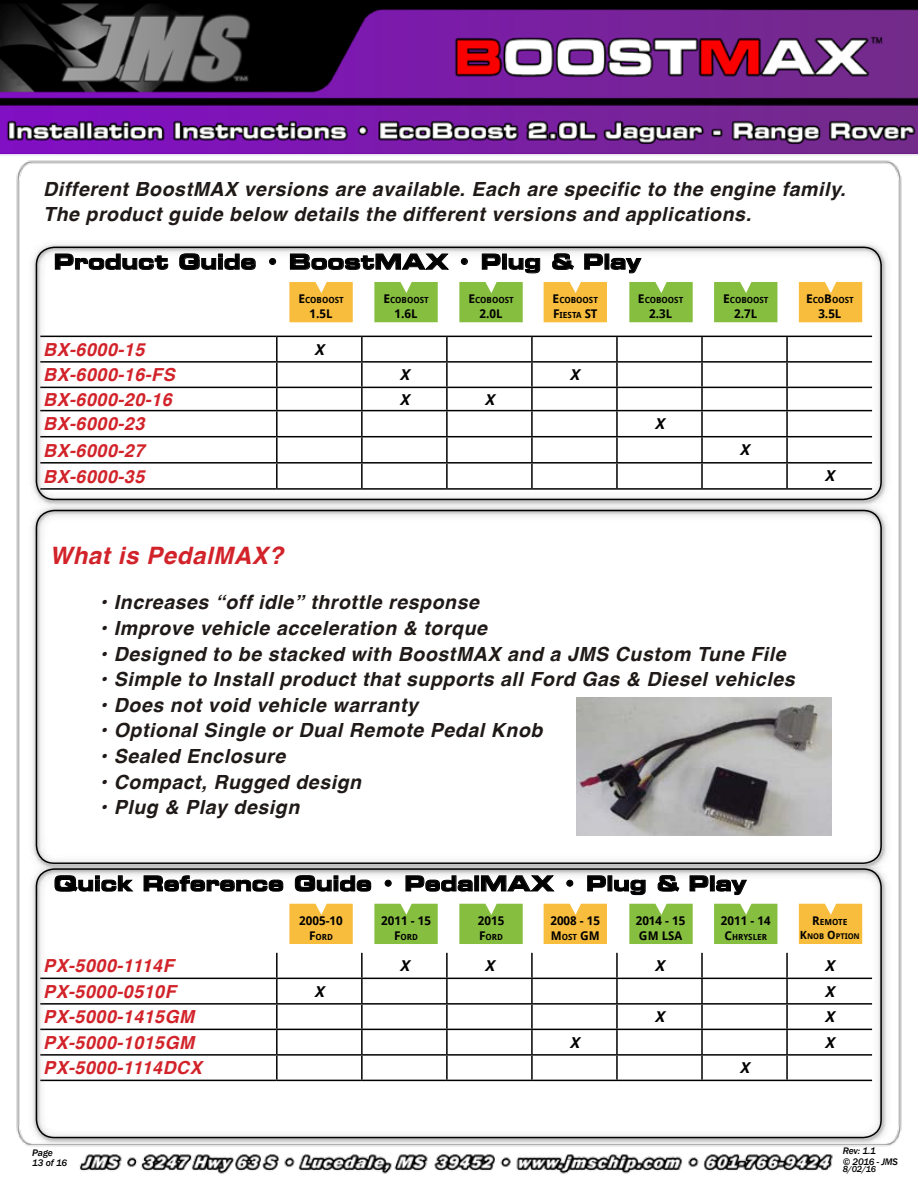
<style>
.page{position:relative;width:918px;height:1188px;background:#fff}
.page>*{position:absolute;margin:0;border:0;box-sizing:border-box;transform-origin:0 0}
.t1{font:italic 700 24px "Helvetica";letter-spacing:.025em;color:#d2232a}
.t2{font:700 expanded 20.85px "Square 721 BT";letter-spacing:-.005em;color:#000}
.t3{font:italic 700 19.5px/25.7px "Helvetica";letter-spacing:.03em;color:#1f1a17}
.t4{font:italic 700 18px "Helvetica";letter-spacing:.025em;color:#d2232a}
.t5{font:italic 700 15px "Helvetica";color:#000}
.t6{font:700 12px/14.4px "Droid Sans";color:#000}
.t7{font:700 12px/14.4px "Droid Sans";color:#010000}
.t8{font:italic 500 9.75px/10.5px "Franklin Gothic";letter-spacing:-.01em;color:#000}
.t9{font:italic 500 9px "Franklin Gothic";color:#000}
.t10{font:700 8.4px/14.4px "Droid Sans";color:#000}
.t11{font:700 8.4px "Droid Sans";color:#010000}
.t12{font:700 7.8px "Droid Sans";color:#000}
.s1{font-size:12px}
.s2{font-size:8.4px}
.s3{font-size:11.25px}
</style>
<div class="page">
<img style="left:0;top:0;width:918px;height:1174px">
<p class="t3" style="left:43px;top:176px;width:804px">Different BoostMAX versions are available. Each are specific to the engine family.<br>The product guide below details the different versions and applications.</p>
<p class="t2" style="left:54px;top:249px;width:589px">Product Guide • BoostMAX • Plug &amp; Play</p>
<p class="t11" style="left:298px;top:294px;width:47px"><span class="s1">E</span> COBOOST</p>
<p class="t7" style="left:310px;top:306px;width:25px">1.5L</p>
<p class="t11" style="left:468px;top:294px;width:47px"><span class="s1">E</span> COBOOST</p>
<p class="t7" style="left:480px;top:306px;width:25px">2.0L</p>
<p class="t10" style="left:553px;top:293px;width:47px"><span class="s1">E</span> COBOOST<br><span class="s1">F</span>IESTA <span class="s1">ST</span></p>
<p class="t10" style="left:638px;top:293px;width:47px"><span class="s1">E</span> COBOOST</p>
<p class="t6" style="left:649px;top:306px;width:25px">2.3L</p>
<p class="t10" style="left:383px;top:293px;width:47px"><span class="s1">E</span> COBOOST</p>
<p class="t6" style="left:395px;top:306px;width:25px">1.6L</p>
<p class="t10" style="left:723px;top:293px;width:47px"><span class="s1">E</span> COBOOST</p>
<p class="t6" style="left:734px;top:306px;width:25px">2.7L</p>
<p class="t10" style="left:806px;top:293px;width:49px"><span class="s1">E</span>CO<span class="s1">B</span>OOST</p>
<p class="t6" style="left:818px;top:306px;width:25px">3.5L</p>
<p class="t4" style="left:43px;top:335px;width:103px">BX-6000-15</p>
<p class="t5" style="left:314px;top:337px;width:12px">X</p>
<p class="t4" style="left:43px;top:360px;width:133px">BX-6000-16-FS</p>
<p class="t5" style="left:399px;top:363px;width:12px">X</p>
<p class="t5" style="left:569px;top:363px;width:12px">X</p>
<p class="t4" style="left:43px;top:385px;width:130px">BX-6000-20-16</p>
<p class="t5" style="left:399px;top:387px;width:12px">X</p>
<p class="t5" style="left:484px;top:387px;width:12px">X</p>
<p class="t4" style="left:43px;top:409px;width:103px">BX-6000-23</p>
<p class="t5" style="left:654px;top:412px;width:12px">X</p>
<p class="t4" style="left:43px;top:435px;width:103px">BX-6000-27</p>
<p class="t5" style="left:740px;top:438px;width:12px">X</p>
<p class="t4" style="left:43px;top:461px;width:103px">BX-6000-35</p>
<p class="t5" style="left:825px;top:464px;width:12px">X</p>
<p class="t1" style="left:49px;top:536px;width:235px">What is PedalMAX?</p>
<p class="t3" style="left:100px;top:590px;width:380px">• Increases “off idle” throttle response</p>
<p class="t3" style="left:100px;top:615px;width:388px">• Improve vehicle acceleration &amp; torque</p>
<p class="t3" style="left:100px;top:641px;width:687px">• Designed to be stacked with BoostMAX and a JMS Custom Tune File</p>
<p class="t3" style="left:100px;top:667px;width:696px">• Simple to Install product that supports all Ford Gas &amp; Diesel vehicles</p>
<p class="t3" style="left:100px;top:692px;width:319px">• Does not void vehicle warranty</p>
<p class="t3" style="left:100px;top:718px;width:444px">• Optional Single or Dual Remote Pedal Knob</p>
<p class="t3" style="left:100px;top:743px;width:186px">• Sealed Enclosure</p>
<p class="t3" style="left:100px;top:769px;width:262px">• Compact, Rugged design</p>
<p class="t3" style="left:100px;top:795px;width:200px">• Plug &amp; Play design</p>
<p class="t2" style="left:54px;top:871px;width:694px">Quick Reference Guide • PedalMAX • Plug &amp; Play</p>
<p class="t7" style="left:299px;top:913px;width:45px">2005-10</p>
<p class="t11" style="left:309px;top:931px;width:26px"><span class="s1">F</span>ORD</p>
<p class="t7" style="left:478px;top:913px;width:28px">2015</p>
<p class="t11" style="left:479px;top:931px;width:26px"><span class="s1">F</span>ORD</p>
<p class="t7" style="left:550px;top:913px;width:51px">2008 - 15<br>M<span class="s2">OST</span> GM</p>
<p class="t6" style="left:636px;top:913px;width:51px">2014 - 15<br>GM LSA</p>
<p class="t6" style="left:721px;top:913px;width:51px">2011 - 14</p>
<p class="t6" style="left:381px;top:913px;width:51px">2011 - 15</p>
<p class="t10" style="left:394px;top:929px;width:26px"><span class="s1">F</span>ORD</p>
<p class="t10" style="left:724px;top:929px;width:44px"><span class="s1">C</span>HRYSLER</p>
<p class="t10" style="left:812px;top:915px;width:37px"><span class="s1">R</span>EM OTE</p>
<p class="t12" style="left:800px;top:930px;width:61px"><span class="s3">K</span>NOB <span class="s3">O</span>PTION</p>
<p class="t4" style="left:43px;top:951px;width:132px">PX-5000-1114F</p>
<p class="t5" style="left:399px;top:954px;width:12px">X</p>
<p class="t5" style="left:484px;top:954px;width:12px">X</p>
<p class="t5" style="left:654px;top:954px;width:12px">X</p>
<p class="t5" style="left:825px;top:954px;width:12px">X</p>
<p class="t4" style="left:43px;top:977px;width:134px">PX-5000-0510F</p>
<p class="t5" style="left:314px;top:979px;width:12px">X</p>
<p class="t5" style="left:825px;top:979px;width:12px">X</p>
<p class="t4" style="left:43px;top:1002px;width:152px">PX-5000-1415GM</p>
<p class="t5" style="left:654px;top:1005px;width:12px">X</p>
<p class="t5" style="left:825px;top:1005px;width:12px">X</p>
<p class="t4" style="left:43px;top:1028px;width:152px">PX-5000-1015GM</p>
<p class="t5" style="left:569px;top:1030px;width:12px">X</p>
<p class="t5" style="left:825px;top:1030px;width:12px">X</p>
<p class="t4" style="left:43px;top:1053px;width:160px">PX-5000-1114DCX</p>
<p class="t5" style="left:740px;top:1056px;width:12px">X</p>
<p class="t8" style="left:32px;top:1147px;width:36px">Page<br>13 of 16</p>
<p class="t8" style="left:843px;top:1146px;width:57px">Rev: 1.1<br>© 2016 - JMS</p>
<p class="t9" style="left:843px;top:1163px;width:35px">8/02/16</p>
</div>
